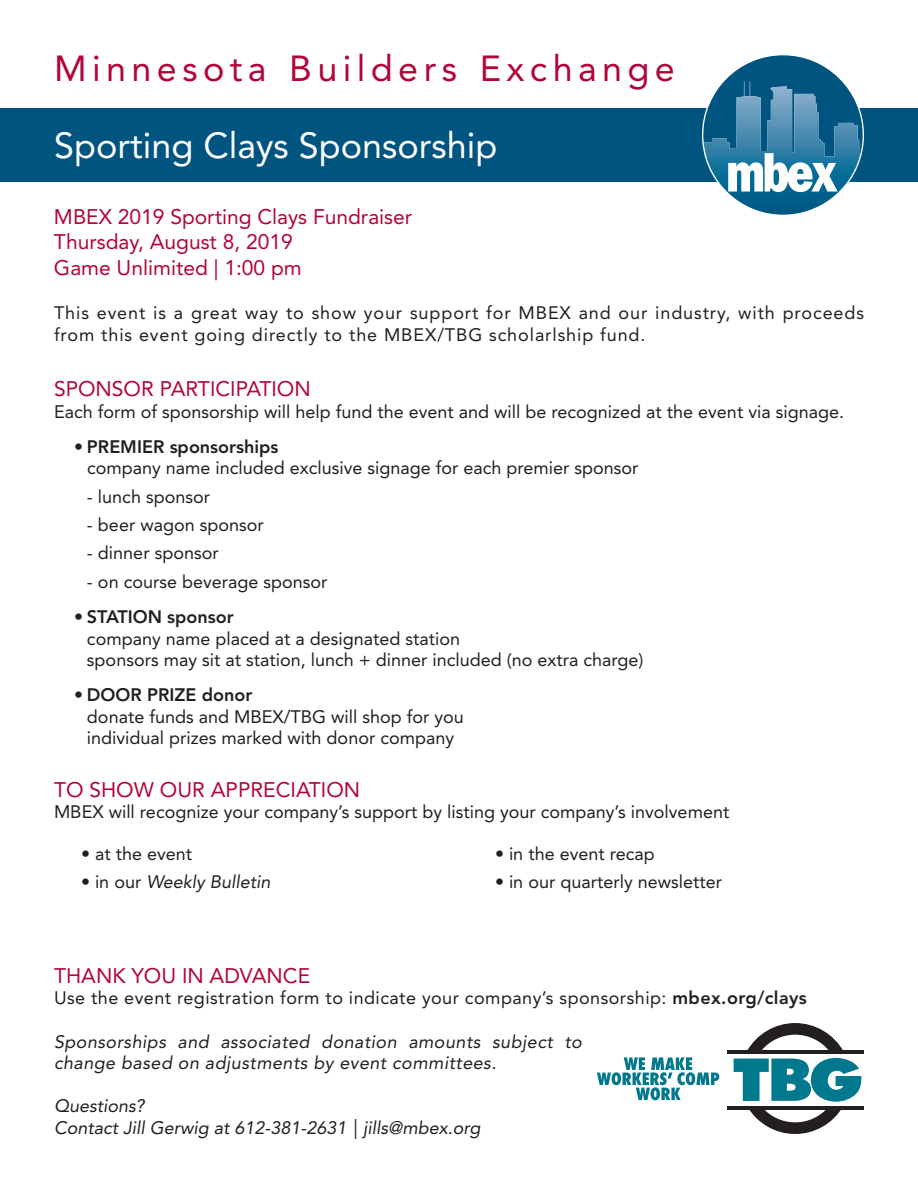
<style>
.page{position:relative;width:918px;height:1188px;background:#fff}
.page>*{position:absolute;margin:0;border:0;box-sizing:border-box;transform-origin:0 0}
.t1{font:36px "Avenir LT Std";letter-spacing:.15em;color:#b30437}
.t2{font:36px "Avenir LT Std";color:#fff}
.t3{font:21px "Avenir LT Std";color:#b30437}
.t4{font:18px "Avenir LT Std";color:#231f20}
.t5{font:18px/21.6px "Avenir LT Std";letter-spacing:.05em;color:#231f20}
.t6{font:italic 18px/21.6px "Avenir LT Std";letter-spacing:.025em;color:#231f20}
.t7{font:18px "Avenir LT Std";letter-spacing:.025em;color:#231f20}
.t8{font:italic 18px "Avenir LT Std";color:#231f20}
.t9{font:800 18px "Avenir LT Std";color:#231f20}
.s1{font-weight:400}
.s2{font-style:normal}
.s3{font-weight:800}
</style>
<div class="page">
<svg style="left:747px;top:1023px;width:96px;height:27px"></svg>
<hr style="left:728px;top:1050px;width:136px;height:4px;background:#231f20">
<hr style="left:728px;top:1107px;width:136px;height:3px;background:#231f20">
<svg style="left:734px;top:1058px;width:127px;height:76px"></svg>
<svg style="left:597px;top:1057px;width:122px;height:43px"></svg>
<div style="left:0;top:108px;width:918px;height:73px;background:#005480"></div>
<svg style="left:703px;top:55px;width:160px;height:160px"></svg>
<p class="t1" style="left:54px;top:48px;width:622px">Minnesota Builders Exchange</p>
<p class="t2" style="left:54px;top:125px;width:445px">Sporting Clays Sponsorship</p>
<p class="t3" style="left:54px;top:205px;width:360px">MBEX 2019 Sporting Clays Fundraiser</p>
<p class="t3" style="left:54px;top:230px;width:240px">Thursday, August 8, 2019</p>
<p class="t3" style="left:54px;top:255px;width:249px">Game Unlimited | 1:00 pm</p>
<p class="t5" style="left:54px;top:302px;width:812px">This event is a great way to show your support for MBEX and our industry, with proceeds from this event going directly to the MBEX/TBG scholarlship fund.</p>
<p class="t3" style="left:54px;top:377px;width:258px">SPONSOR PARTICIPATION</p>
<p class="t4" style="left:54px;top:401px;width:792px">Each form of sponsorship will help fund the event and will be recognized at the event via signage.</p>
<p class="t9" style="left:74px;top:436px;width:206px"><span class="s1">•</span> PREMIER sponsorships</p>
<p class="t4" style="left:87px;top:458px;width:553px">company name included exclusive signage for each premier sponsor</p>
<p class="t4" style="left:87px;top:486px;width:125px">- lunch sponsor</p>
<p class="t4" style="left:87px;top:514px;width:178px">- beer wagon sponsor</p>
<p class="t4" style="left:87px;top:543px;width:133px">- dinner sponsor</p>
<p class="t4" style="left:87px;top:571px;width:242px">- on course beverage sponsor</p>
<p class="t9" style="left:74px;top:606px;width:161px">• STATION sponsor</p>
<p class="t4" style="left:87px;top:628px;width:375px">company name placed at a designated station</p>
<p class="t4" style="left:87px;top:649px;width:558px">sponsors may sit at station, lunch + dinner included (no extra charge)</p>
<p class="t9" style="left:74px;top:684px;width:180px">• DOOR PRIZE donor</p>
<p class="t4" style="left:87px;top:706px;width:378px">donate funds and MBEX/TBG will shop for you</p>
<p class="t4" style="left:87px;top:728px;width:369px">individual prizes marked with donor company</p>
<p class="t3" style="left:54px;top:777px;width:308px">TO SHOW OUR APPRECIATION</p>
<p class="t4" style="left:54px;top:802px;width:677px">MBEX will recognize your company’s support by listing your company’s involvement</p>
<p class="t4" style="left:81px;top:843px;width:113px">• at the event</p>
<p class="t8" style="left:81px;top:871px;width:191px"><span class="s2">• in our</span> Weekly Bulletin</p>
<p class="t4" style="left:495px;top:843px;width:161px">• in the event recap</p>
<p class="t4" style="left:495px;top:871px;width:229px">• in our quarterly newsletter</p>
<p class="t3" style="left:54px;top:963px;width:258px">THANK YOU IN ADVANCE</p>
<p class="t7" style="left:54px;top:988px;width:754px">Use the event registration form to indicate your company’s sponsorship: <span class="s3">mbex.org/clays</span></p>
<p class="t6" style="left:54px;top:1031px;width:529px">Sponsorships and associated donation amounts subject to change based on adjustments by event committees.</p>
<p class="t8" style="left:54px;top:1096px;width:92px">Questions?</p>
<p class="t8" style="left:54px;top:1117px;width:428px">Contact Jill Gerwig at 612-381-2631 | jills@mbex.org</p>
</div>
